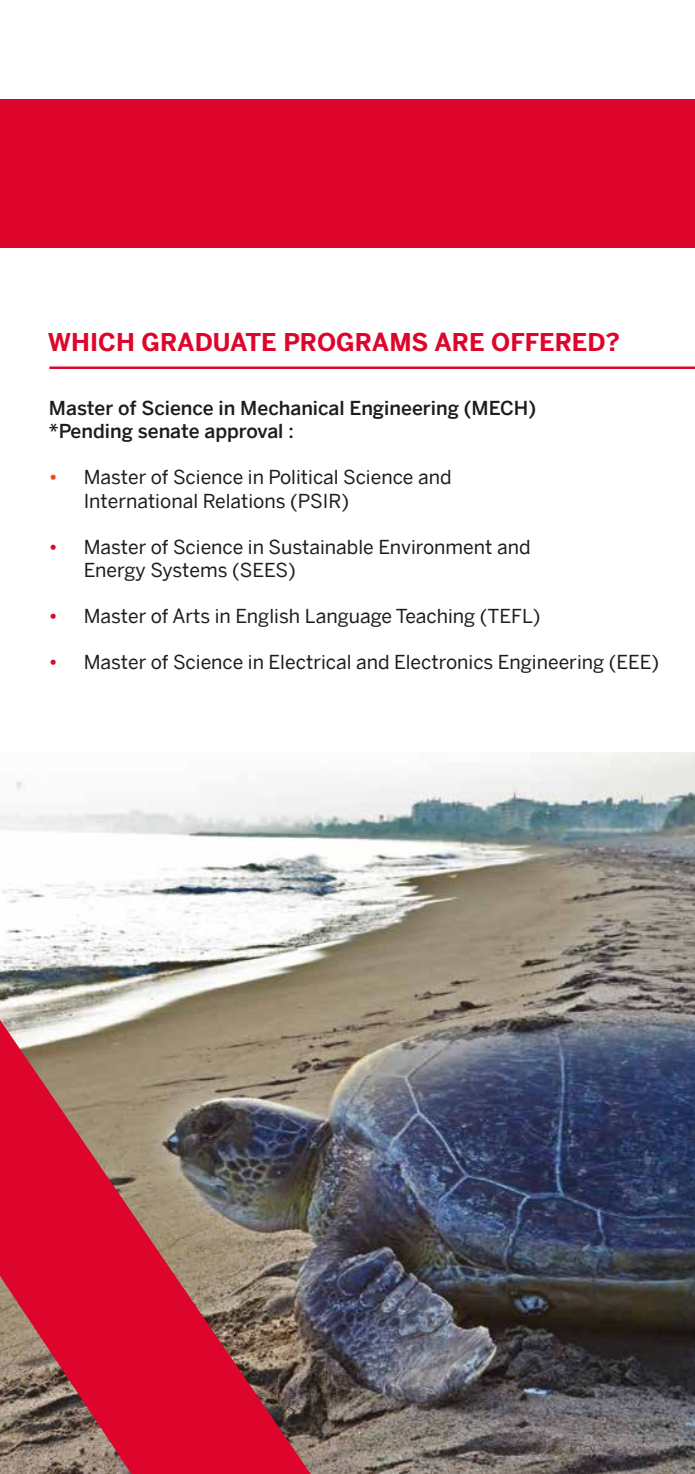
<style>
.page{position:relative;width:695px;height:1474px;background:#fff}
.page>*{position:absolute;margin:0;border:0;box-sizing:border-box;transform-origin:0 0}
.t1{font:24.5px "Benton Sans TRU Bol";color:#dd052b}
.t2{font:19.25px/23.1px "Benton Sans TRU Reg";color:#1d1d1b}
.t3{font:19.25px/23.1px "Benton Sans TRU Med";color:#1d1d1b}
.s1{font-family:"Benton Sans TRU Med";color:#e94e1b}
.s2{font-family:"Benton Sans TRU Med";color:#dd052b}
</style>
<div class="page">
<hr style="left:49px;top:366px;width:645px;height:3px;background:#dd052b">
<img style="left:0;top:753px;width:694px;height:720px">
<div style="left:0;top:99px;width:694px;height:149px;background:#dd052b"></div>
<svg style="left:0;top:1019px;width:310px;height:454px;background:#ab4b52"></svg>
<p class="t1" style="left:48px;top:328px;width:573px">WHICH GRADUATE PROGRAMS ARE OFFERED?</p>
<p class="t3" style="left:49px;top:396px;width:488px">Master of Science in Mechanical Engineering (MECH) *Pending senate approval :</p>
<p class="t2" style="left:84px;top:466px;width:369px;text-indent:-35px"><span class="s1">•</span> Master of Science in Political Science and<br>International Relations (PSIR)</p>
<p class="t2" style="left:84px;top:535px;width:448px;text-indent:-35px"><span class="s2">•</span> Master of Science in Sustainable Environment and<br>Energy Systems (SEES)</p>
<p class="t2" style="left:49px;top:604px;width:493px"><span class="s2">•</span> Master of Arts in English Language Teaching (TEFL)</p>
<p class="t2" style="left:49px;top:650px;width:611px"><span class="s2">•</span> Master of Science in Electrical and Electronics Engineering (EEE)</p>
</div>
